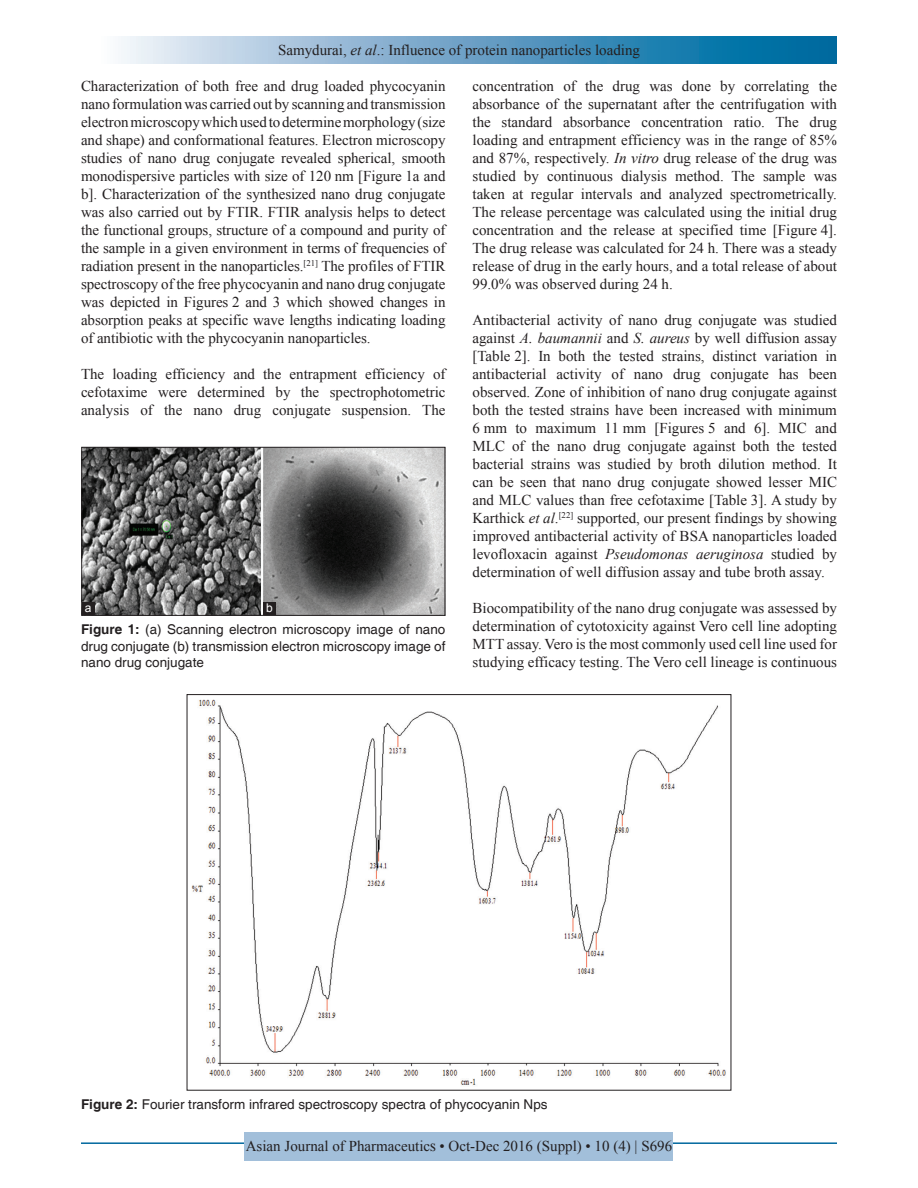
<style>
.page{position:relative;width:918px;height:1188px;background:#fff}
.page>*{position:absolute;margin:0;border:0;box-sizing:border-box;transform-origin:0 0}
.TX{font:15px/18px "Times New Roman";color:#231f20;text-align:justify}
.FGC{font:13.5px/16.5px "Helvetica";color:#231f20;text-align:justify}
.LABEL{font:12px "Arial";color:#fff}
.s1{font-style:italic}
.s2{font-weight:700}
</style>
<div class="page">
<div style="left:81px;top:37px;width:756px;height:27px;background:linear-gradient(to right,#fcf4fb,#005d99)"></div>
<hr style="left:81px;top:1142px;width:756px;height:2px;background:#00689e">
<div style="left:245px;top:1132px;width:428px;height:28px;background:#a2bfda"></div>
<img style="left:191px;top:699px;width:535px;height:386px">
<img style="left:84px;top:449px;width:359px;height:165px">
<div style="left:82px;top:447px;width:363px;height:169px;border:1px solid #231f20"></div>
<div style="left:82px;top:602px;width:13px;height:13px;background:#231f20"></div>
<div style="left:263px;top:602px;width:13px;height:13px;background:#231f20"></div>
<p class="TX" style="left:278px;top:41px;width:364px">Samydurai, <span class="s1">et al</span>.: Influence of protein nanoparticles loading</p>
<p class="TX" style="left:81px;top:77px;width:366px">Characterization of both free and drug loaded phycocyanin nano formulation was carried out by scanning and transmission electron microscopy which used to determine morphology (size and shape) and conformational features. Electron microscopy studies of nano drug conjugate revealed spherical, smooth monodispersive particles with size of 120 nm [Figure 1a and b]. Characterization of the synthesized nano drug conjugate was also carried out by FTIR. FTIR analysis helps to detect the functional groups, structure of a compound and purity of the sample in a given environment in terms of frequencies of radiation present in the nanoparticles.<sup>[21]</sup> The profiles of FTIR spectroscopy of the free phycocyanin and nano drug conjugate was depicted in Figures 2 and 3 which showed changes in absorption peaks at specific wave lengths indicating loading of antibiotic with the phycocyanin nanoparticles.</p>
<p class="TX" style="left:81px;top:365px;width:366px">The loading efficiency and the entrapment efficiency of cefotaxime were determined by the spectrophotometric analysis of the nano drug conjugate suspension. The</p>
<p class="LABEL" style="left:85px;top:600px;width:8px">a</p>
<p class="LABEL" style="left:266px;top:600px;width:8px">b</p>
<p class="FGC" style="left:81px;top:622px;width:366px"><span class="s2">Figure 1:</span> (a) Scanning electron microscopy image of nano drug conjugate (b) transmission electron microscopy image of nano drug conjugate</p>
<p class="TX" style="left:472px;top:77px;width:366px">concentration of the drug was done by correlating the absorbance of the supernatant after the centrifugation with the standard absorbance concentration ratio. The drug loading and entrapment efficiency was in the range of 85% and 87%, respectively. <span class="s1">In vitro</span> drug release of the drug was studied by continuous dialysis method. The sample was taken at regular intervals and analyzed spectrometrically.<br>The release percentage was calculated using the initial drug concentration and the release at specified time [Figure 4].<br>The drug release was calculated for 24 h. There was a steady release of drug in the early hours, and a total release of about 99.0% was observed during 24 h.</p>
<p class="TX" style="left:472px;top:311px;width:366px">Antibacterial activity of nano drug conjugate was studied against <span class="s1">A. baumannii</span> and <span class="s1">S. aureus</span> by well diffusion assay [Table 2]. In both the tested strains, distinct variation in antibacterial activity of nano drug conjugate has been observed. Zone of inhibition of nano drug conjugate against both the tested strains have been increased with minimum 6 mm to maximum 11 mm [Figures 5 and 6]. MIC and MLC of the nano drug conjugate against both the tested bacterial strains was studied by broth dilution method. It can be seen that nano drug conjugate showed lesser MIC and MLC values than free cefotaxime [Table 3]. A study by Karthick <span class="s1">et al</span>.<sup>[22]</sup> supported, our present findings by showing improved antibacterial activity of BSA nanoparticles loaded levofloxacin against <span class="s1">Pseudomonas aeruginosa</span> studied by determination of well diffusion assay and tube broth assay.</p>
<p class="TX" style="left:472px;top:599px;width:366px">Biocompatibility of the nano drug conjugate was assessed by determination of cytotoxicity against Vero cell line adopting MTT assay. Vero is the most commonly used cell line used for studying efficacy testing. The Vero cell lineage is continuous</p>
<p class="FGC" style="left:81px;top:1097px;width:468px"><span class="s2">Figure 2:</span> Fourier transform infrared spectroscopy spectra of phycocyanin Nps</p>
<p class="TX" style="left:246px;top:1137px;width:428px">Asian Journal of Pharmaceutics • Oct-Dec 2016 (Suppl) • 10 (4) | S696</p>
</div>
